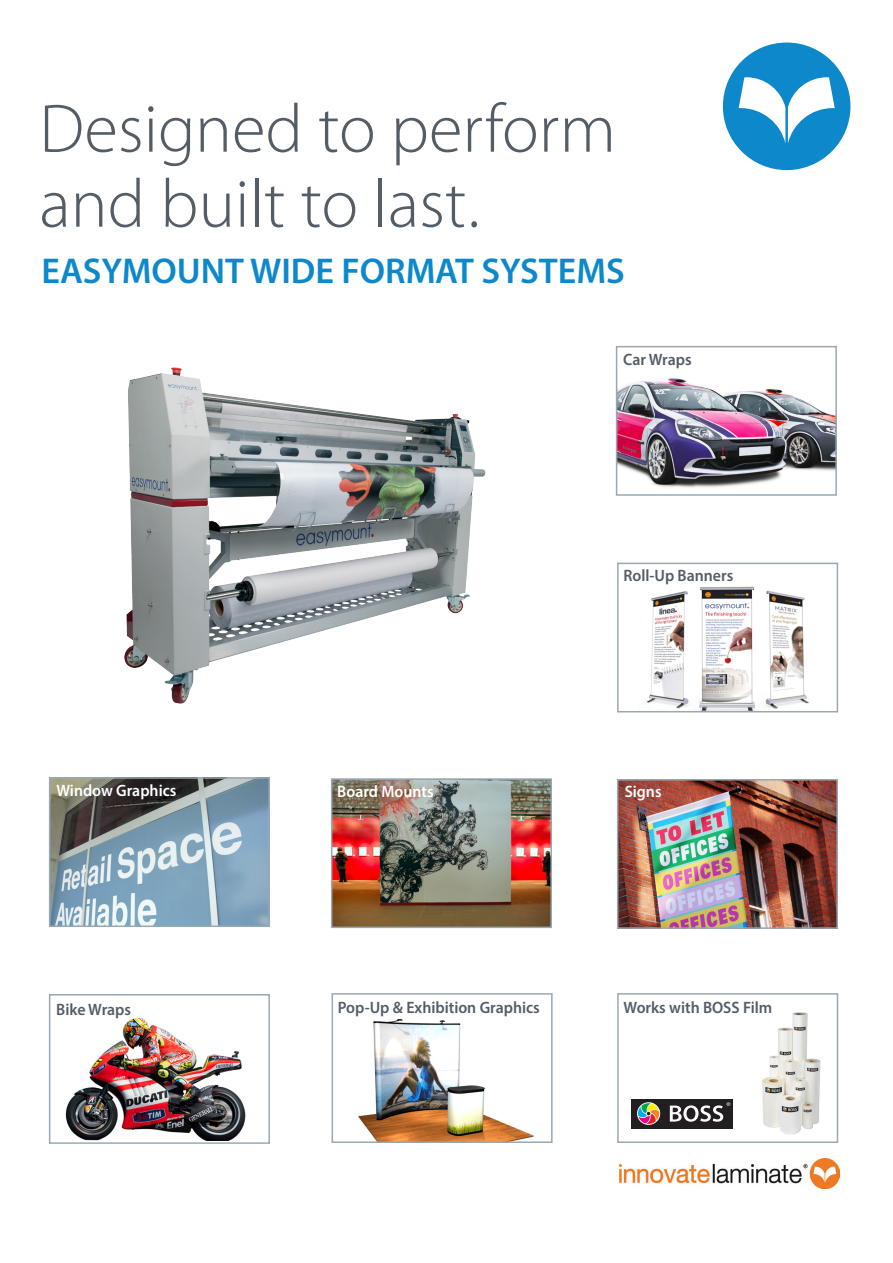
<style>
.page{position:relative;width:893px;height:1263px;background:#fff}
.page>*{position:absolute;margin:0;border:0;box-sizing:border-box;transform-origin:0 0}
.t1{font:300 69px "Myriad Pro";color:#545d66}
.t2{font:600 36px "Myriad Pro";color:#0c88cb}
.t3{font:600 16.5px "Myriad Pro";color:#545d66;scale:.96 1}
.t4{font:600 16.5px "Myriad Pro";color:#fff;scale:.96 1}
</style>
<div class="page">
<img style="left:124px;top:367px;width:362px;height:337px">
<img style="left:334px;top:781px;width:215px;height:144px">
<div style="left:331px;top:778px;width:221px;height:150px;border:2px solid #99a9b3"></div>
<img style="left:52px;top:780px;width:215px;height:144px">
<div style="left:49px;top:777px;width:221px;height:150px;border:2px solid #99a9b3"></div>
<img style="left:358px;top:1018px;width:176px;height:122px">
<div style="left:332px;top:993px;width:221px;height:150px;border:2px solid #99a9b3"></div>
<img style="left:65px;top:1018px;width:181px;height:123px">
<div style="left:49px;top:994px;width:221px;height:150px;border:2px solid #99a9b3"></div>
<img style="left:646px;top:586px;width:163px;height:123px">
<div style="left:617px;top:563px;width:221px;height:149px;border:2px solid #99a9b3"></div>
<img style="left:620px;top:782px;width:215px;height:144px">
<div style="left:617px;top:779px;width:221px;height:150px;border:2px solid #99a9b3"></div>
<img style="left:762px;top:1012px;width:59px;height:123px">
<div style="left:617px;top:993px;width:221px;height:150px;border:2px solid #99a9b3"></div>
<img style="left:619px;top:378px;width:215px;height:110px">
<div style="left:616px;top:346px;width:221px;height:150px;border:2px solid #99a9b3"></div>
<div style="left:631px;top:1099px;width:102px;height:29px;background:#231f20"></div>
<svg style="left:637px;top:1102px;width:23px;height:23px"></svg>
<svg style="left:670px;top:1102px;width:60px;height:20px"></svg>
<svg style="left:723px;top:43px;width:127px;height:127px"></svg>
<img style="left:619px;top:1158px;width:220px;height:30px">
<p class="t1" style="left:39px;top:87px;width:578px">Designed to perform</p>
<p class="t1" style="left:39px;top:162px;width:442px">and built to last.</p>
<p class="t2" style="left:41px;top:248px;width:585px">EASYMOUNT WIDE FORMAT SYSTEMS</p>
<p class="t3" style="left:623px;top:349px;width:73px">Car Wraps</p>
<p class="t3" style="left:623px;top:565px;width:116px">Roll-Up Banners</p>
<p class="t4" style="left:57px;top:780px;width:126px">Window Graphics</p>
<p class="t4" style="left:337px;top:781px;width:102px">Board Mounts</p>
<p class="t4" style="left:625px;top:781px;width:40px">Signs</p>
<p class="t3" style="left:56px;top:998px;width:79px">Bike Wraps</p>
<p class="t3" style="left:338px;top:997px;width:212px">Pop-Up &amp; Exhibition Graphics</p>
<p class="t3" style="left:623px;top:996px;width:156px">Works with BOSS Film</p>
</div>
